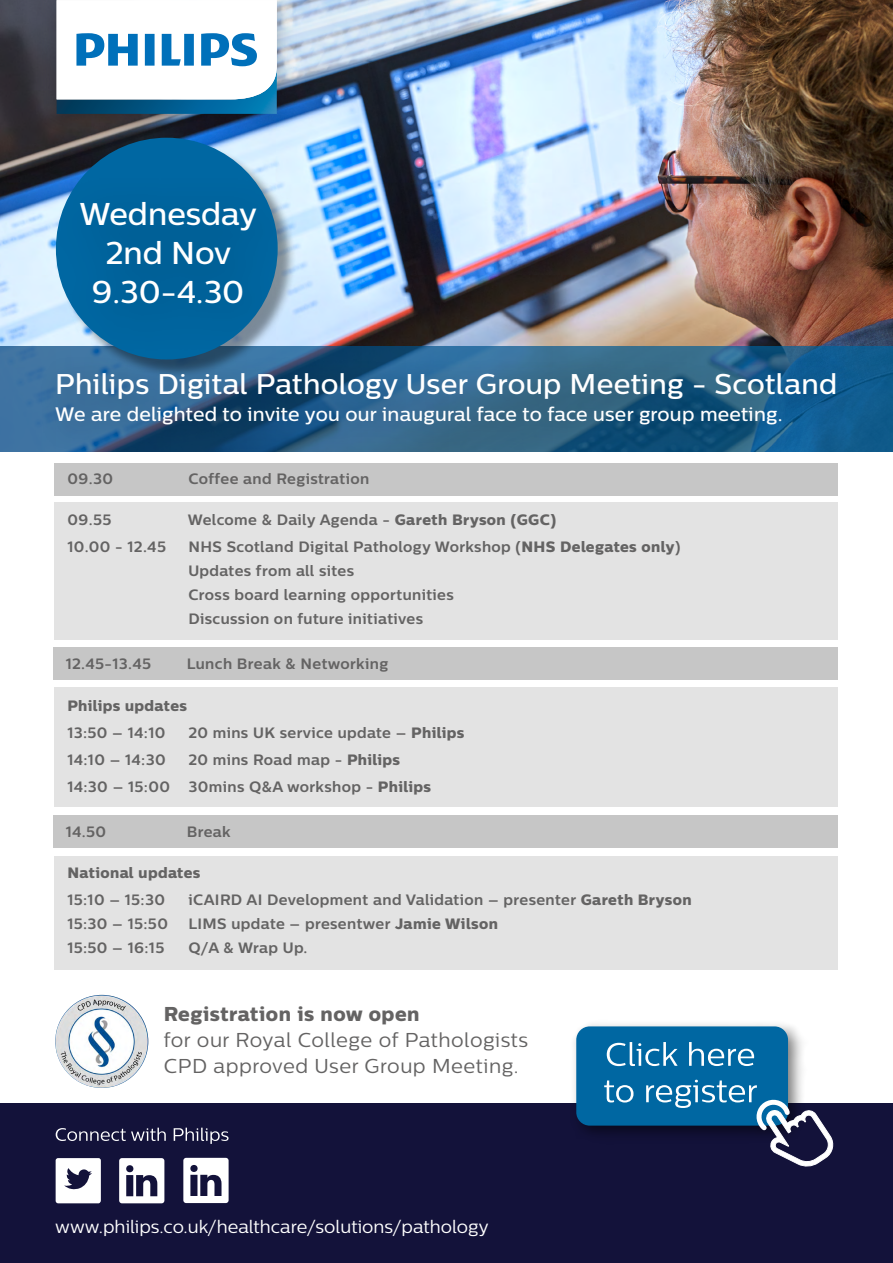
<style>
.page{position:relative;width:893px;height:1263px;background:#fff}
.page>*{position:absolute;margin:0;border:0;box-sizing:border-box;transform-origin:0 0}
.t1{font:500 31.5px/39px "Centrale Sans";color:#fff;text-align:center}
.t2{font:500 28.5px "Centrale Sans";letter-spacing:.01em;color:#fff}
.t3{font:20.1px/25.8px "Centrale Sans";letter-spacing:.025em;color:#646363}
.t4{font:20.1px "Centrale Sans X Bold";letter-spacing:.025em;color:#646363}
.t5{font:500 19.5px "Centrale Sans";letter-spacing:.01em;color:#fff}
.t6{font:18px "Centrale Sans";color:#fff}
.t7{font:700 15px/24px "Centrale Sans";letter-spacing:.025em;color:#646363}
.t8{font:15px "Centrale Sans X Bold";letter-spacing:.025em;color:#646363}
.s1{font-family:"Centrale Sans X Bold";font-weight:400}
</style>
<div class="page">
<img style="left:0;top:0;width:893px;height:346px">
<img style="left:30px;top:0;width:273px;height:141px">
<svg style="left:57px;top:0;width:220px;height:114px"></svg>
<svg style="left:0;top:346px;width:893px;height:106px;background:#2b6794"></svg>
<div style="left:59px;top:140px;width:237px;height:238px;background:#000;opacity:.4"></div>
<div style="left:56px;top:138px;width:222px;height:221px;background:#0067a2;border-radius:50%"></div>
<div style="left:47px;top:169px;width:261px;height:192px;background:#000;opacity:.35"></div>
<div style="left:0;top:1103px;width:893px;height:160px;background:#13123a"></div>
<div style="left:56px;top:1158px;width:45px;height:45px;background:#fff;border-radius:3px"></div>
<svg style="left:64px;top:1168px;width:28px;height:21px"></svg>
<svg style="left:183px;top:1158px;width:46px;height:45px"></svg>
<svg style="left:119px;top:1158px;width:45px;height:45px"></svg>
<svg style="left:56px;top:1128px;width:173px;height:16px"></svg>
<img style="left:574px;top:1024px;width:228px;height:110px">
<div style="left:576px;top:1026px;width:212px;height:99px;background:#0067a2;border-radius:13px"></div>
<svg style="left:607px;top:1042px;width:71px;height:24px"></svg>
<svg style="left:689px;top:1042px;width:65px;height:24px"></svg>
<svg style="left:604px;top:1080px;width:29px;height:22px"></svg>
<svg style="left:646px;top:1080px;width:188px;height:87px"></svg>
<div style="left:55px;top:502px;width:783px;height:138px;background:#e3e3e3"></div>
<div style="left:55px;top:688px;width:783px;height:119px;background:#e3e3e3"></div>
<div style="left:55px;top:856px;width:783px;height:113px;background:#e3e3e3"></div>
<div style="left:55px;top:463px;width:783px;height:32px;background:#c6c6c6"></div>
<div style="left:53px;top:647px;width:785px;height:33px;background:#c6c6c6"></div>
<div style="left:53px;top:815px;width:785px;height:33px;background:#c6c6c6"></div>
<img style="left:55px;top:995px;width:93px;height:93px;border-radius:47px">
<div style="left:35px;top:352px;width:835px;height:106px;background:#000;opacity:.35"></div>
<h1 class="t1" style="left:79px;top:194px;width:179px">Wednesday<br>2nd Nov<br>9.30-4.30</h1>
<h2 class="t2" style="left:55px;top:367px;width:784px">Philips Digital Pathology User Group Meeting - Scotland</h2>
<h3 class="t5" style="left:55px;top:403px;width:729px">We are delighted to invite you our inaugural face to face user group meeting.</h3>
<p class="t7" style="left:67px;top:467px;width:47px">09.30</p>
<p class="t7" style="left:188px;top:467px;width:182px">Coffee and Registration</p>
<p class="t7" style="left:67px;top:508px;width:46px">09.55</p>
<p class="t7" style="left:188px;top:508px;width:370px">Welcome &amp; Daily Agenda - <span class="s1">Gareth Bryson (GGC)</span></p>
<p class="t7" style="left:67px;top:535px;width:100px">10.00 - 12.45</p>
<p class="t7" style="left:188px;top:535px;width:494px">NHS Scotland Digital Pathology Workshop (<span class="s1">NHS Delegates only</span>)<br>Updates from all sites<br>Cross board learning opportunities<br>Discussion on future initiatives</p>
<p class="t7" style="left:66px;top:652px;width:87px">12.45-13.45</p>
<p class="t7" style="left:187px;top:652px;width:203px">Lunch Break &amp; Networking</p>
<p class="t8" style="left:67px;top:696px;width:121px">Philips updates</p>
<p class="t7" style="left:67px;top:720px;width:100px">13:50 – 14:10</p>
<p class="t7" style="left:188px;top:720px;width:277px">20 mins UK service update – <span class="s1">Philips</span></p>
<p class="t7" style="left:67px;top:748px;width:100px">14:10 – 14:30</p>
<p class="t7" style="left:67px;top:746px;width:365px;line-height:27.2px;text-indent:121px">20 mins Road map - <span class="s1">Philips<br></span>14:30 – 15:00 30mins Q&amp;A workshop - <span class="s1">Philips</span></p>
<p class="t7" style="left:66px;top:820px;width:42px">14.50</p>
<p class="t7" style="left:187px;top:820px;width:45px">Break</p>
<p class="t8" style="left:67px;top:863px;width:135px">National updates</p>
<p class="t7" style="left:67px;top:887px;width:99px">15:10 – 15:30</p>
<p class="t7" style="left:188px;top:887px;width:505px">iCAIRD AI Development and Validation – presenter <span class="s1">Gareth Bryson</span></p>
<p class="t7" style="left:67px;top:911px;width:102px">15:30 – 15:50</p>
<p class="t7" style="left:188px;top:911px;width:311px">LIMS update – presentwer <span class="s1">Jamie Wilson</span></p>
<p class="t7" style="left:67px;top:935px;width:99px">15:50 – 16:15</p>
<p class="t7" style="left:188px;top:935px;width:121px">Q/A &amp; Wrap Up.</p>
<h3 class="t4" style="left:164px;top:1001px;width:257px">Registration is now open</h3>
<h3 class="t3" style="left:164px;top:1026px;width:366px">for our Royal College of Pathologists<br>CPD approved User Group Meeting.</h3>
<p class="t6" style="left:55px;top:1216px;width:435px">www.philips.co.uk/healthcare/solutions/pathology</p>
</div>
